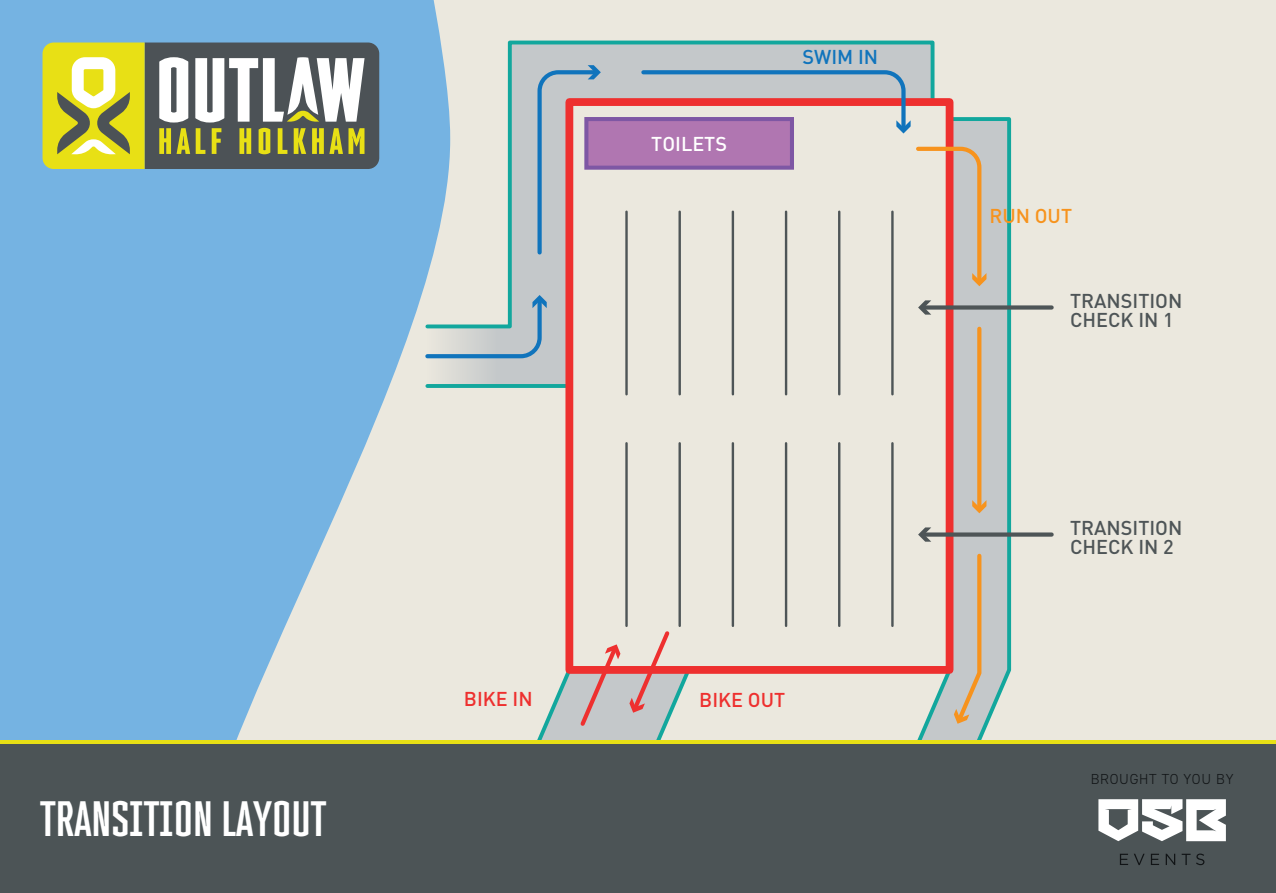
<style>
.page{position:relative;width:1276px;height:893px;background:#ebe8de}
.page>*{position:absolute;margin:0;border:0;box-sizing:border-box;transform-origin:0 0}
.t1{font:700 49.65px "TT Tunnels";color:#fff}
.t2{font:500 19.8px/19.8px "DIN";color:#4e5557}
.t3{font:500 19.8px "DIN";color:#ee302f}
.t4{font:500 19.8px "DIN";color:#fff}
.t5{font:500 19.8px "DIN";color:#1074bc}
.t6{font:500 19.8px "DIN";color:#f7931d}
.t7{font:300 14.55px "DIN2014";letter-spacing:.05em;color:#111416}
</style>
<div class="page">
<svg style="left:0;top:0;width:441px;height:740px;fill:#75b3e2"></svg>
<div style="left:427px;top:326px;width:142px;height:60px;background:linear-gradient(to right,#e1dfd8,#bac0c5)"></div>
<hr style="left:625px;top:443px;width:3px;height:183px;background:#4e5557">
<hr style="left:678px;top:443px;width:3px;height:183px;background:#4e5557">
<hr style="left:731px;top:443px;width:3px;height:183px;background:#4e5557">
<hr style="left:785px;top:443px;width:2px;height:183px;background:#4e5557">
<hr style="left:838px;top:443px;width:2px;height:183px;background:#4e5557">
<hr style="left:891px;top:443px;width:2px;height:183px;background:#4e5557">
<hr style="left:625px;top:212px;width:3px;height:182px;background:#4e5557">
<hr style="left:678px;top:212px;width:3px;height:182px;background:#4e5557">
<hr style="left:731px;top:212px;width:3px;height:182px;background:#4e5557">
<hr style="left:785px;top:212px;width:2px;height:182px;background:#4e5557">
<hr style="left:838px;top:212px;width:2px;height:182px;background:#4e5557">
<hr style="left:891px;top:212px;width:2px;height:182px;background:#4e5557">
<svg style="left:423px;top:39px;width:512px;height:291px"></svg>
<hr style="left:427px;top:384px;width:142px;height:4px;background:#12a79d">
<svg style="left:909px;top:115px;width:103px;height:560px"></svg>
<div style="left:565px;top:98px;width:388px;height:576px;border:8px solid #ee302f"></div>
<svg style="left:639px;top:68px;width:271px;height:66px"></svg>
<svg style="left:535px;top:65px;width:66px;height:192px"></svg>
<svg style="left:423px;top:295px;width:124px;height:65px"></svg>
<svg style="left:914px;top:145px;width:72px;height:141px"></svg>
<div style="left:923px;top:305px;width:128px;height:5px;background:#4e5557"></div>
<svg style="left:918px;top:300px;width:13px;height:15px"></svg>
<div style="left:923px;top:532px;width:128px;height:5px;background:#4e5557"></div>
<svg style="left:918px;top:527px;width:13px;height:15px"></svg>
<svg style="left:537px;top:628px;width:156px;height:112px"></svg>
<svg style="left:977px;top:329px;width:4px;height:171px"></svg>
<svg style="left:972px;top:500px;width:14px;height:13px"></svg>
<svg style="left:915px;top:552px;width:94px;height:188px"></svg>
<hr style="left:0;top:740px;width:1276px;height:4px;background:#e8e015">
<div style="left:0;top:744px;width:1276px;height:149px;background:#4c5456"></div>
<svg style="left:1098px;top:799px;width:128px;height:42px"></svg>
<svg style="left:1120px;top:854px;width:24px;height:11px"></svg>
<svg style="left:1151px;top:854px;width:8px;height:11px"></svg>
<svg style="left:1165px;top:854px;width:10px;height:11px"></svg>
<svg style="left:1181px;top:854px;width:9px;height:11px"></svg>
<svg style="left:1196px;top:853px;width:8px;height:12px"></svg>
<svg style="left:43px;top:43px;width:336px;height:126px;background:#a1a26a"></svg>
<h1 class="t1" style="left:40px;top:790px;width:288px">TRANSITION LAYOUT</h1>
<p class="t4" style="left:651px;top:131px;width:77px">TOILETS</p>
<p class="t5" style="left:802px;top:44px;width:77px">SWIM IN</p>
<p class="t3" style="left:464px;top:686px;width:70px">BIKE IN</p>
<p class="t3" style="left:699px;top:687px;width:87px">BIKE OUT</p>
<p class="t6" style="left:989px;top:203px;width:84px">RUN OUT</p>
<p class="t2" style="left:1070px;top:290px;width:114px">TRANSITION<br>CHECK IN 1</p>
<p class="t2" style="left:1070px;top:517px;width:114px">TRANSITION<br>CHECK IN 2</p>
<p class="t7" style="left:1091px;top:770px;width:144px">BROUGHT TO YOU BY</p>
</div>
